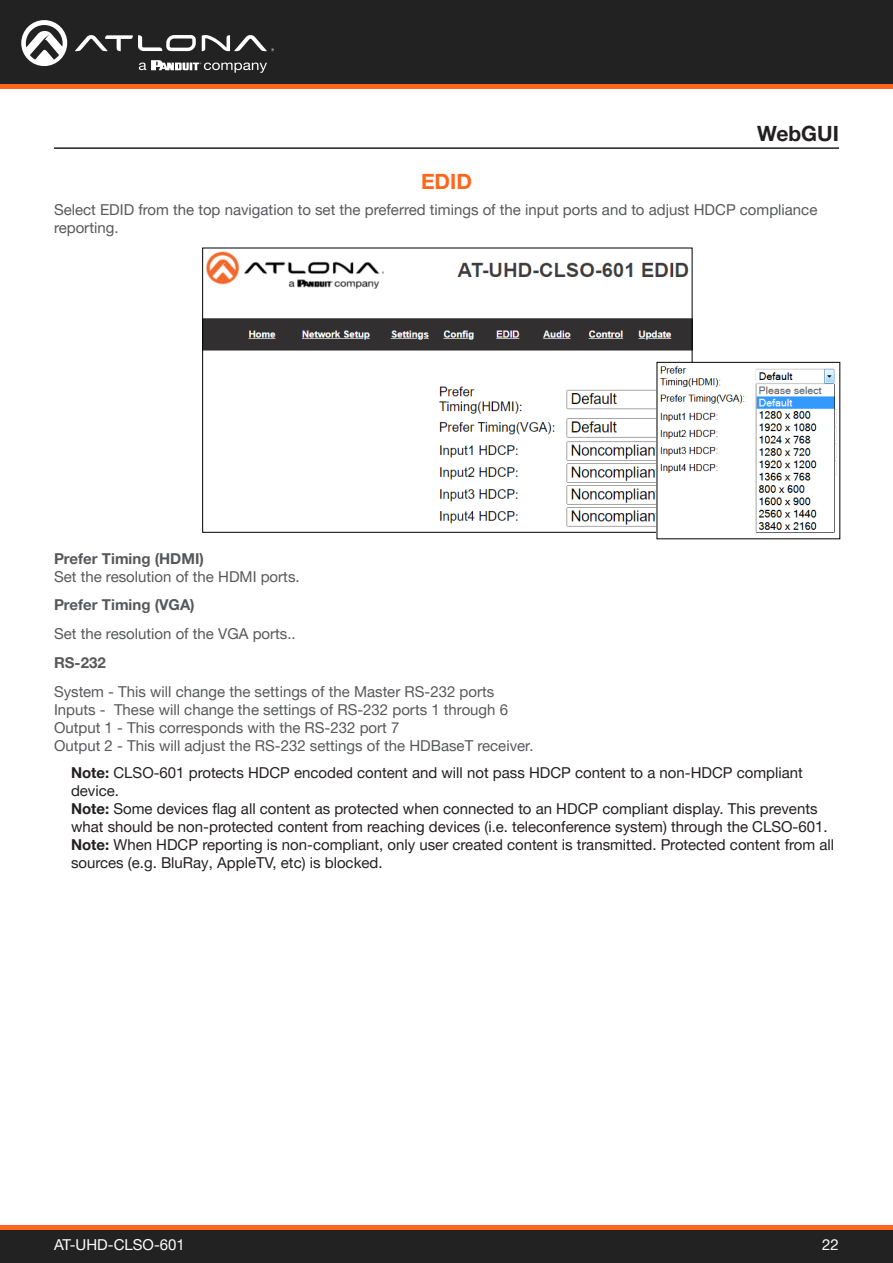
<style>
.page{position:relative;width:893px;height:1263px;background:#fff}
.page>*{position:absolute;margin:0;border:0;box-sizing:border-box;transform-origin:0 0}
.Non_TOC_Section_Head{font:700 21px "Helvetica Neue LTW1 G";color:#231f20}
.Subsection_Header{font:700 21px "Helvetica Neue LTW1 G";color:#ff661c}
.t1{font:15px/18px "Helvetica Neue LTW1 G";color:#231f20}
.General_Text{font:15px/18px "Helvetica Neue LTW1 G";color:#57585a}
.General_Text-2{font:700 15px "Helvetica Neue LTW1 G";color:#57585a}
.t2{font:15px "Helvetica Neue LTW1 G";color:#fff}
.s1{font-weight:700}
</style>
<div class="page">
<div style="left:0;top:1227px;width:893px;height:36px;background:#222"></div>
<hr style="left:0;top:1225px;width:893px;height:4px;background:#ff661c">
<div style="left:0;top:0;width:893px;height:84px;background:#222"></div>
<hr style="left:0;top:84px;width:893px;height:4px;background:#ff661c">
<svg style="left:75px;top:35px;width:121px;height:16px"></svg>
<svg style="left:202px;top:35px;width:72px;height:16px"></svg>
<svg style="left:21px;top:20px;width:46px;height:46px"></svg>
<svg style="left:139px;top:60px;width:128px;height:13px"></svg>
<hr style="left:54px;top:147px;width:785px;height:2px;background:#231f20">
<img style="left:204px;top:251px;width:486px;height:280px">
<img style="left:659px;top:364px;width:178px;height:169px">
<p class="Subsection_Header" style="left:421px;top:169px;width:52px">EDID</p>
<p class="Non_TOC_Section_Head" style="left:757px;top:120px;width:83px">WebGUI</p>
<p class="General_Text" style="left:54px;top:201px;width:765px">Select EDID from the top navigation to set the preferred timings of the input ports and to adjust HDCP compliance reporting.</p>
<p class="General_Text-2" style="left:54px;top:549px;width:151px">Prefer Timing (HDMI)</p>
<p class="General_Text" style="left:54px;top:567px;width:247px">Set the resolution of the HDMI ports.</p>
<p class="General_Text-2" style="left:54px;top:596px;width:142px">Prefer Timing (VGA)</p>
<p class="General_Text" style="left:54px;top:625px;width:243px">Set the resolution of the VGA ports..</p>
<p class="General_Text-2" style="left:54px;top:653px;width:53px">RS-232</p>
<p class="General_Text" style="left:54px;top:682px;width:442px">System - This will change the settings of the Master RS-232 ports</p>
<p class="General_Text" style="left:54px;top:700px;width:456px">Inputs - These will change the settings of RS-232 ports 1 through 6</p>
<p class="General_Text" style="left:54px;top:718px;width:347px">Output 1 - This corresponds with the RS-232 port 7</p>
<p class="General_Text" style="left:54px;top:736px;width:481px">Output 2 - This will adjust the RS-232 settings of the HDBaseT receiver.</p>
<p class="t1" style="left:71px;top:763px;width:733px"><span class="s1">Note:</span> CLSO-601 protects HDCP encoded content and will not pass HDCP content to a non-HDCP compliant device.</p>
<p class="t1" style="left:71px;top:799px;width:758px"><span class="s1">Note:</span> Some devices flag all content as protected when connected to an HDCP compliant display. This prevents what should be non-protected content from reaching devices (i.e. teleconference system) through the CLSO-601.</p>
<p class="t1" style="left:71px;top:835px;width:765px"><span class="s1">Note:</span> When HDCP reporting is non-compliant, only user created content is transmitted. Protected content from all sources (e.g. BluRay, AppleTV, etc) is blocked.</p>
<p class="t2" style="left:54px;top:1235px;width:132px">AT-UHD-CLSO-601</p>
<p class="t2" style="left:822px;top:1235px;width:18px">22</p>
</div>
